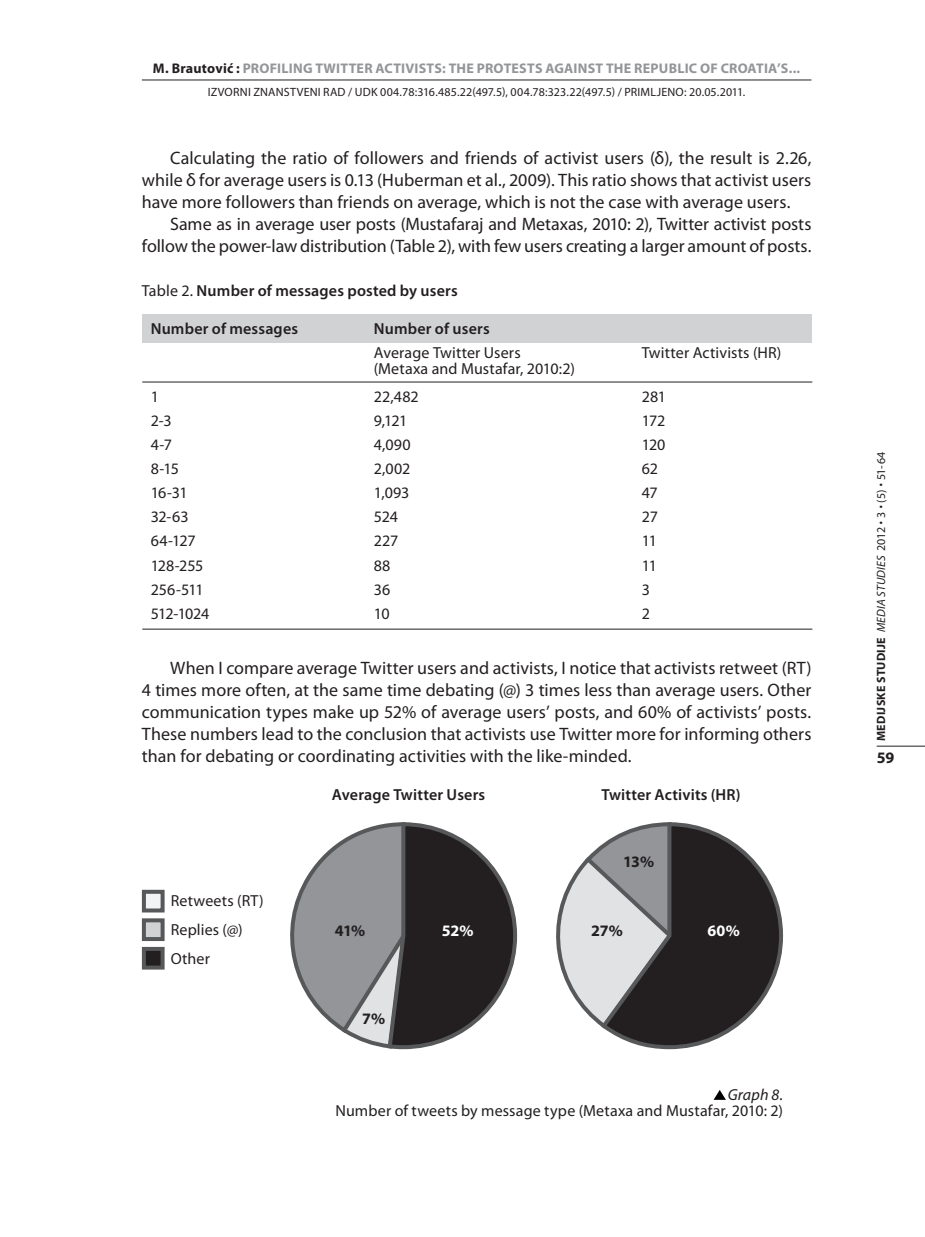
<style>
.page{position:relative;width:925px;height:1237px;background:#fff}
.page>*{position:absolute;margin:0;border:0;box-sizing:border-box;transform-origin:0 0}
.t1{font:18px/22px "Myriad Pro";color:#231f20;text-align:justify}
.t2{font:16px/24px "Myriad Pro";letter-spacing:.005em;color:#231f20}
.t3{font:600 16px "Myriad Pro";letter-spacing:.01em;color:#231f20}
.t4{font:16px/24px "Myriad Pro";letter-spacing:-.025em;color:#231f20}
.t5{font:16px/24px "Myriad Pro";letter-spacing:-.03em;color:#231f20}
.t6{font:700 16px "Myriad Pro";letter-spacing:-.025em;color:#231f20}
.t7{font:italic 16px "Myriad Pro";letter-spacing:.01em;color:#231f20}
.t8{font:700 16px "Myriad Pro";color:#fff}
.t9{font:700 14px "Myriad Pro";letter-spacing:.015em;color:#939598}
.t10{font:12px "Myriad Pro";letter-spacing:.015em;color:#231f20}
.t11{font:700 12px "Myriad Pro";letter-spacing:.025em;color:#231f20}
.s1{color:#231f20}
.s2{font-weight:400}
.s3{font-weight:400;font-style:italic}
</style>
<div class="page">
<hr style="left:142px;top:79px;width:669px;height:1px;background:#231f20">
<hr style="left:876px;top:745px;width:48px;height:1px;background:#231f20">
<svg style="left:556px;top:822px;width:228px;height:228px"></svg>
<svg style="left:290px;top:822px;width:228px;height:228px"></svg>
<div style="left:142px;top:314px;width:669px;height:29px;background:#d1d2d4"></div>
<hr style="left:142px;top:628px;width:670px;height:1px;background:#231f20">
<hr style="left:142px;top:381px;width:670px;height:1px;background:#231f20">
<svg style="left:714px;top:1090px;width:11px;height:9px"></svg>
<div style="left:142px;top:918px;width:22px;height:22px;background:#d1d2d4;border:4px solid #57585a"></div>
<div style="left:144px;top:948px;width:18px;height:19px;background:#231f20"></div>
<div style="left:142px;top:946px;width:22px;height:23px;border:4px solid #57585a"></div>
<div style="left:142px;top:889px;width:22px;height:23px;background:#f2f3f4;border:4px solid #57585a"></div>
<p class="t9" style="left:153px;top:59px;width:648px"><span class="s1">M. Brautović :</span> PROFILING TWITTER ACTIVISTS: THE PROTESTS AGAINST THE REPUBLIC OF CROATIA’S...</p>
<p class="t10" style="left:208px;top:84px;width:539px">Izvorni znanstveni rad / UDK 004.78:316.485.22(497.5), 004.78:323.22(497.5) / Pri mljeno: 20.05.2011.</p>
<p class="t1" style="left:142px;top:146px;width:670px;text-indent:28px">Calculating the ratio of followers and friends of activist users (δ), the result is 2.26, while δ for average users is 0.13 (Huberman et al., 2009). This ratio shows that activist users have more followers than friends on average, which is not the case with average users.</p>
<p class="t1" style="left:142px;top:212px;width:670px;text-align:right">Same as in average user posts (Mustafaraj and Metaxas, 2010: 2), Twitter activist posts follow the power-law distribution (Table 2), with few users creating a larger amount of posts.</p>
<p class="t3" style="left:142px;top:280px;width:317px"><span class="s2">Table 2.</span> Number of messages posted by users</p>
<p class="t3" style="left:151px;top:318px;width:149px">Number of messages</p>
<p class="t4" style="left:151px;top:384px;width:60px">1<br>2-3<br>4-7<br>8-15<br>16-31<br>32-63<br>64-127<br>128-255<br>256-511<br>512-1024</p>
<p class="t3" style="left:374px;top:318px;width:117px">Number of users</p>
<p class="t2" style="left:374px;top:344px;width:202px;line-height:16px">Average Twitter Users (Metaxa and Mustafar, 2010:2)</p>
<p class="t2" style="left:374px;top:384px;width:46px">22,482<br>9,121<br>4,090<br>2,002<br>1,093<br>524<br>227<br>88<br>36<br>10</p>
<p class="t2" style="left:641px;top:340px;width:141px">Twitter Activists (HR)</p>
<p class="t5" style="left:641px;top:384px;width:26px">281<br>172<br>120<br>62<br>47<br>27<br>11<br>11<br>3<br>2</p>
<p class="t1" style="left:142px;top:656px;width:670px;text-indent:28px">When I compare average Twitter users and activists, I notice that activists retweet (RT)<br>4 times more often, at the same time debating (@) 3 times less than average users. Other communication types make up 52% of average users’ posts, and 60% of activists’ posts.<br>These numbers lead to the conclusion that activists use Twitter more for informing others than for debating or coordinating activities with the like-minded.</p>
<p class="t3" style="left:332px;top:784px;width:155px">Average Twitter Users</p>
<p class="t3" style="left:601px;top:784px;width:140px">Twitter Activits (HR)</p>
<p class="t2" style="left:171px;top:886px;width:94px;line-height:29px">Retweets (RT)<br>Replies (@)<br>Other</p>
<p class="t6" style="left:623px;top:851px;width:33px">13%</p>
<p class="t6" style="left:335px;top:920px;width:32px">41%</p>
<p class="t8" style="left:441px;top:920px;width:33px">52%</p>
<p class="t8" style="left:707px;top:920px;width:34px">60%</p>
<p class="t6" style="left:591px;top:920px;width:33px">27%</p>
<p class="t6" style="left:362px;top:1007px;width:25px">7%</p>
<p class="t7" style="left:727px;top:1084px;width:57px">Graph 8.</p>
<p class="t2" style="left:335px;top:1097px;width:449px">Number of tweets by message type (Metaxa and Mustafar, 2010: 2)</p>
<p class="t11" style="left:872px;top:741px;width:291px;rotate:-90deg">MEDIJSKE STUDIJE <span class="s3">MEDIA STUDIES</span> <span class="s2">2012</span> <sup>.</sup> <span class="s2">3</span> <sup>.</sup> <span class="s2">(5)</span> <sup>.</sup> <span class="s2">51-64</span></p>
<p class="t6" style="left:876px;top:747px;width:19px">59</p>
</div>
